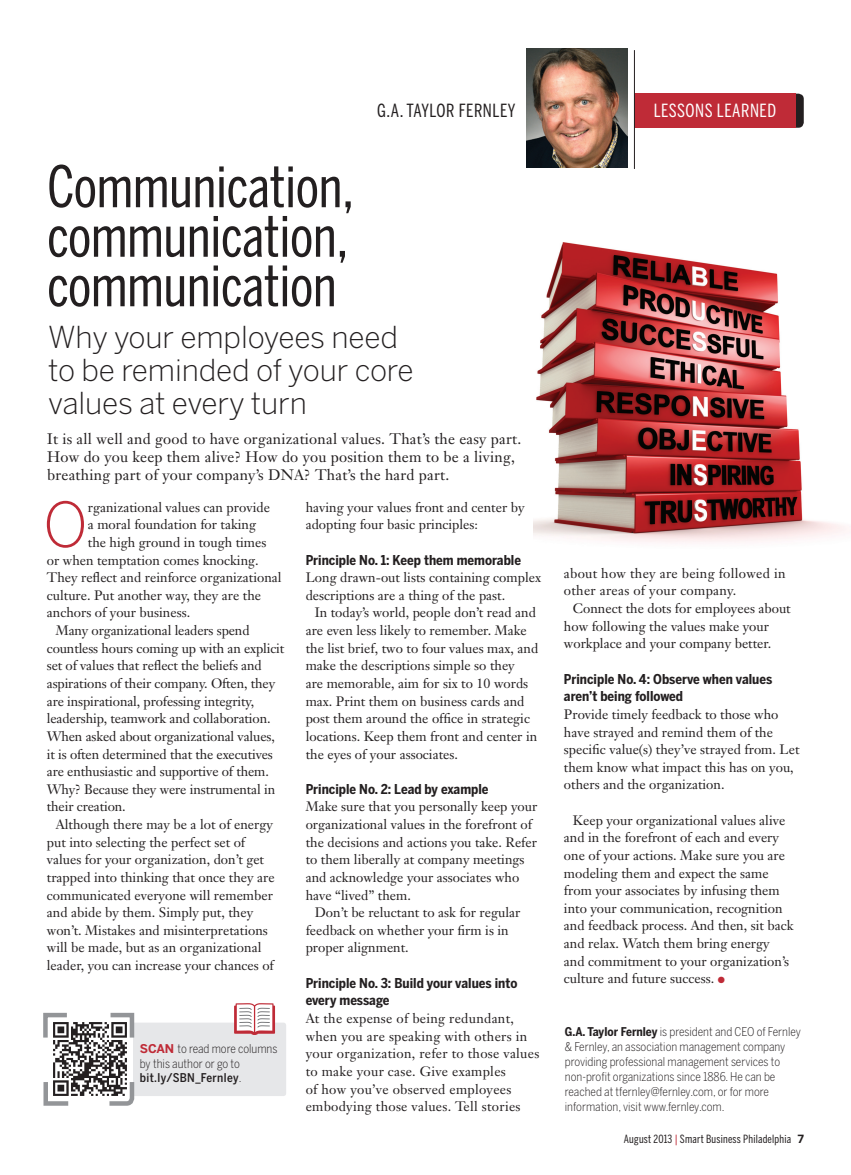
<style>
.page{position:relative;width:851px;height:1175px;background:#fff}
.page>*{position:absolute;margin:0;border:0;box-sizing:border-box;transform-origin:0 0}
.BodyDropCap{font:300 61.2px "Benton Sans";color:#bf2b37}
.Headline{font:57px/49.5px "Benton Sans Comp";letter-spacing:-.005em;color:#231f20;text-align:justify}
.Drophead{font:300 30px/33px "Benton Sans";letter-spacing:-.005em;color:#231f20}
.t1{font:18px "Benton Sans Comp";letter-spacing:.03em;color:#231f20}
.t2{font:18px "Benton Sans Comp";letter-spacing:.03em;color:#fff}
.t3{font:15px/18px "Janson Text";letter-spacing:.015em;color:#231f20}
.Body{font:13.5px/17.7px "Janson Text";color:#231f20}
.BodyNoIndent{font:13.5px/17.7px "Janson Text";color:#231f20}
.BodyNoIndent-2{font:13.5px/17.5px "Janson Text";letter-spacing:.02em;color:#231f20}
.BodyDropCap-2{font:13.5px "Janson Text";color:#231f20}
.BodySubhead{font:700 13.5px/17.7px "Benton Sans Cond";color:#231f20}
.BioText{font:300 12px/15px "Benton Sans Cond";color:#231f20}
.t4{font:500 12px "Benton Sans Cond";letter-spacing:.03em;color:#231f20}
.t5{font:11.25px "Benton Sans Comp";letter-spacing:.02em;color:#231f20}
.s1{font-family:"Benton Sans";font-weight:700;color:#bf2b37}
.s2{font-weight:300}
.s3{color:#bf2b37}
.s4{font-weight:700}
.s5{font-family:"Benton Sans";font-weight:700}
</style>
<div class="page">
<img style="left:534px;top:242px;width:312px;height:300px">
<svg style="left:795px;top:94px;width:8px;height:34px"></svg>
<div style="left:635px;top:94px;width:160px;height:34px;background:#bf2b37"></div>
<hr style="left:634px;top:50px;width:1px;height:119px;background:#231f20">
<img style="left:526px;top:49px;width:102px;height:118px">
<div style="left:47px;top:1022px;width:239px;height:74px;background:#e6e7e9;border-radius:3px"></div>
<img style="left:47px;top:1022px;width:85px;height:74px">
<svg style="left:105px;top:1077px;width:30px;height:29px"></svg>
<svg style="left:106px;top:1012px;width:30px;height:30px"></svg>
<svg style="left:43px;top:1077px;width:30px;height:29px"></svg>
<svg style="left:43px;top:1012px;width:28px;height:30px"></svg>
<svg style="left:234px;top:1003px;width:41px;height:32px"></svg>
<p class="t1" style="left:377px;top:100px;width:140px">G.A. TAYLOR FERNLEY</p>
<p class="t2" style="left:653px;top:100px;width:124px">LESSONS LEARNED</p>
<p class="Headline" style="left:47px;top:161px;width:308px">Communication, communication, communication</p>
<p class="Drophead" style="left:48px;top:320px;width:367px">Why your employees need to be reminded of your core values at every turn</p>
<p class="t3" style="left:47px;top:429px;width:475px">It is all well and good to have organizational values. That’s the easy part.<br>How do you keep them alive? How do you position them to be a living, breathing part of your company’s DNA? That’s the hard part.</p>
<p class="BodyDropCap" style="left:43px;top:488px;width:46px">O</p>
<p class="BodyDropCap-2" style="left:88px;top:498px;width:183px">rganizational values can provide</p>
<p class="BodyDropCap-2" style="left:88px;top:516px;width:170px">a moral foundation for taking</p>
<p class="BodyDropCap-2" style="left:88px;top:533px;width:180px">the high ground in tough times</p>
<p class="BodyDropCap-2" style="left:47px;top:551px;width:213px">or when temptation comes knocking.</p>
<p class="BodyDropCap-2" style="left:47px;top:569px;width:236px">They reflect and reinforce organizational</p>
<p class="BodyDropCap-2" style="left:47px;top:586px;width:216px">culture. Put another way, they are the</p>
<p class="BodyDropCap-2" style="left:47px;top:604px;width:145px">anchors of your business.</p>
<p class="Body" style="left:47px;top:621px;width:239px;text-indent:9px">Many organizational leaders spend countless hours coming up with an explicit set of values that reflect the beliefs and aspirations of their company. Often, they are inspirational, professing integrity, leadership, teamwork and collaboration.<br>When asked about organizational values, it is often determined that the executives are enthusiastic and supportive of them.<br>Why? Because they were instrumental in their creation.</p>
<p class="Body" style="left:47px;top:815px;width:229px;text-indent:9px">Although there may be a lot of energy put into selecting the perfect set of values for your organization, don’t get trapped into thinking that once they are communicated everyone will remember and abide by them. Simply put, they won’t. Mistakes and misinterpretations will be made, but as an organizational leader, you can increase your chances of</p>
<p class="BioText" style="left:140px;top:1041px;width:139px"><span class="s1">SCAN</span> to read more columns by this author or go to</p>
<p class="t4" style="left:140px;top:1070px;width:103px">bit.ly/SBN_Fernley<span class="s2">.</span></p>
<p class="Body" style="left:306px;top:498px;width:220px">having your values front and center by adopting four basic principles:</p>
<p class="BodySubhead" style="left:306px;top:550px;width:217px">Principle No. 1: Keep them memorable</p>
<p class="BodyNoIndent" style="left:306px;top:568px;width:237px">Long drawn-out lists containing complex descriptions are a thing of the past.</p>
<p class="Body" style="left:306px;top:604px;width:234px;text-indent:9px">In today’s world, people don’t read and are even less likely to remember. Make the list brief, two to four values max, and make the descriptions simple so they<br>are memorable, aim for six to 10 words max. Print them on business cards and post them around the office in strategic locations. Keep them front and center in the eyes of your associates.</p>
<p class="BodySubhead" style="left:306px;top:780px;width:184px">Principle No. 2: Lead by example</p>
<p class="BodyNoIndent" style="left:306px;top:797px;width:233px">Make sure that you personally keep your organizational values in the forefront of the decisions and actions you take. Refer to them liberally at company meetings and acknowledge your associates who have “lived” them.</p>
<p class="Body" style="left:306px;top:903px;width:216px;text-indent:9px">Don’t be reluctant to ask for regular feedback on whether your firm is in proper alignment.</p>
<p class="BodySubhead" style="left:306px;top:973px;width:213px">Principle No. 3: Build your values into every message</p>
<p class="BodyNoIndent-2" style="left:306px;top:1009px;width:235px">At the expense of being redundant, when you are speaking with others in your organization, refer to those values to make your case. Give examples<br>of how you’ve observed employees embodying those values. Tell stories</p>
<p class="BodyNoIndent-2" style="left:564px;top:564px;width:223px">about how they are being followed in other areas of your company.</p>
<p class="Body" style="left:564px;top:599px;width:228px;text-indent:9px">Connect the dots for employees about how following the values make your workplace and your company better.</p>
<p class="BodySubhead" style="left:564px;top:669px;width:210px">Principle No. 4: Observe when values aren’t being followed</p>
<p class="BodyNoIndent" style="left:564px;top:705px;width:237px">Provide timely feedback to those who have strayed and remind them of the specific value(s) they’ve strayed from. Let them know what impact this has on you, others and the organization.</p>
<p class="Body" style="left:564px;top:811px;width:231px;text-indent:9px">Keep your organizational values alive and in the forefront of each and every one of your actions. Make sure you are modeling them and expect the same from your associates by infusing them into your communication, recognition and feedback process. And then, sit back and relax. Watch them bring energy and commitment to your organization’s culture and future success. <span class="s3">●</span></p>
<p class="BioText" style="left:565px;top:1024px;width:237px"><span class="s4">G.A. Taylor Fernley</span> is president and CEO of Fernley &amp; Fernley, an association management company providing professional management services to non-profit organizations since 1886. He can be reached at tfernley@fernley.com, or for more information, visit www.fernley.com.</p>
<p class="t5" style="left:624px;top:1132px;width:181px">August 2013 <span class="s3">|</span> Smart Business Philadelphia <span class="s5">7</span></p>
</div>
